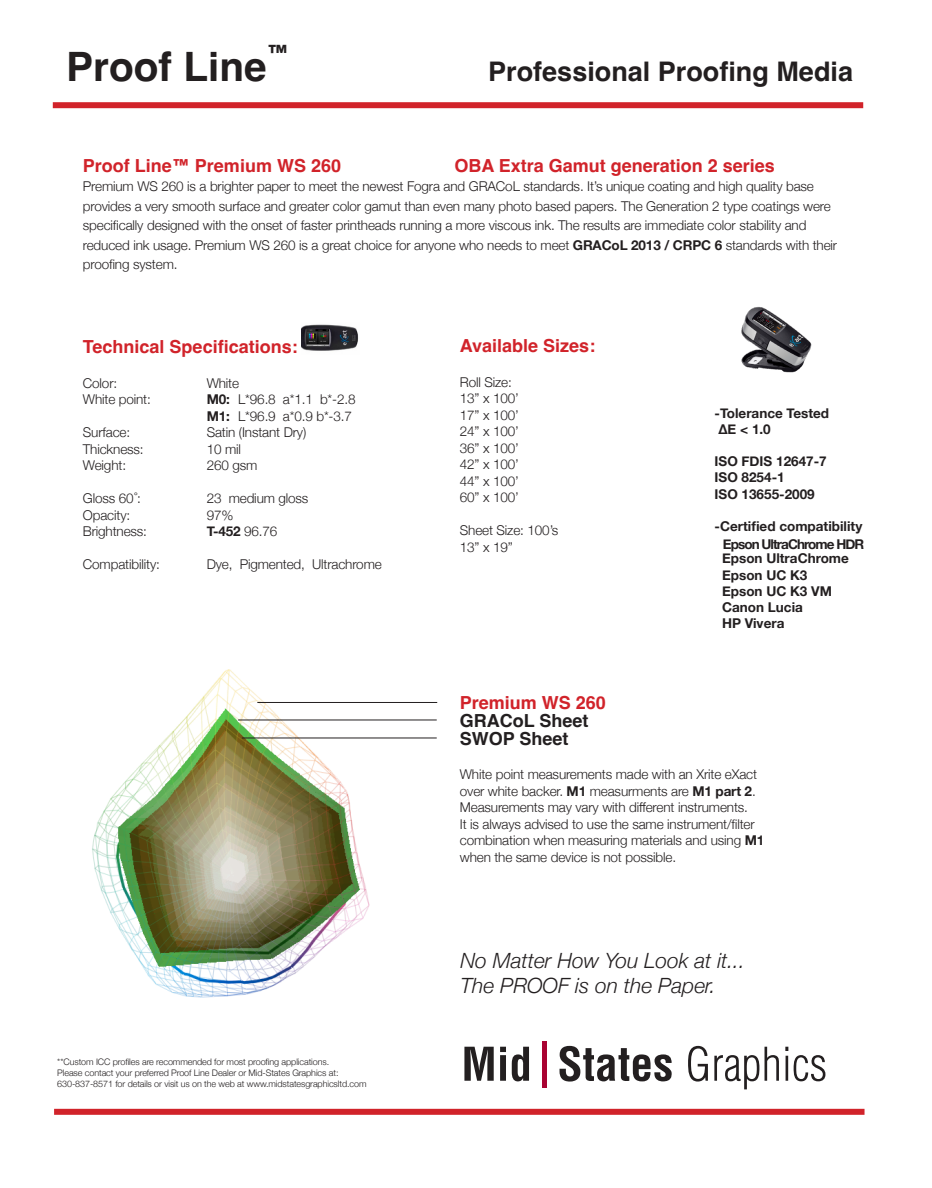
<style>
.page{position:relative;width:932px;height:1188px;background:#fff}
.page>*{position:absolute;margin:0;border:0;box-sizing:border-box;transform-origin:0 0}
.t1{font:700 40.5px "Helvetica";color:#231f20}
.t2{font:700 27px "Helvetica";color:#231f20}
.t3{font:700 22.5px "Helvetica";color:#231f20}
.t4{font:italic 300 21px "Helvetica Neue";color:#231f20}
.Sub_Title_1{font:700 18px "Helvetica";color:#d1232a}
.Sub_Title_1-2{font:700 18px "Helvetica";color:#231f20}
.Body_Text_1{font:300 13.5px/16.5px "Helvetica Neue";letter-spacing:-.01em;color:#231f20}
.Body_Text_1-2{font:700 13.5px "Helvetica Neue";color:#231f20}
.Body_Text_1-3{font:700 13.5px "Helvetica Neue";letter-spacing:-.07em;color:#231f20}
.Body_Text_1-4{font:300 9px "Helvetica Neue";letter-spacing:-.01em;color:#231f20}
.s1{font-weight:700}
.s2{font-weight:300}
</style>
<div class="page">
<img style="left:92px;top:669px;width:300px;height:329px">
<hr style="left:257px;top:702px;width:180px;height:1px;background:#231f20">
<hr style="left:238px;top:720px;width:199px;height:1px;background:#231f20">
<hr style="left:242px;top:738px;width:195px;height:1px;background:#231f20">
<div style="left:54px;top:1109px;width:810px;height:6px;background:#d1232a"></div>
<div style="left:53px;top:102px;width:810px;height:6px;background:#d1232a"></div>
<svg style="left:464px;top:1047px;width:29px;height:34px"></svg>
<svg style="left:500px;top:1047px;width:29px;height:34px"></svg>
<svg style="left:559px;top:1046px;width:113px;height:36px"></svg>
<svg style="left:688px;top:1046px;width:20px;height:36px"></svg>
<svg style="left:714px;top:1047px;width:65px;height:42px"></svg>
<svg style="left:785px;top:1047px;width:40px;height:34px"></svg>
<div style="left:542px;top:1041px;width:5px;height:47px;background:#a90332"></div>
<img style="left:741px;top:306px;width:71px;height:67px">
<img style="left:301px;top:324px;width:58px;height:27px">
<p class="t3" style="left:266px;top:39px;width:24px">™</p>
<p class="t1" style="left:66px;top:42px;width:202px">Proof Line</p>
<p class="t2" style="left:488px;top:55px;width:366px">Professional Proofing Media</p>
<p class="Sub_Title_1" style="left:83px;top:155px;width:260px">Proof Line™ Premium WS 260</p>
<p class="Sub_Title_1" style="left:454px;top:155px;width:322px">OBA Extra Gamut generation 2 series</p>
<p class="Body_Text_1" style="left:83px;top:176px;width:755px;line-height:19.5px">Premium WS 260 is a brighter paper to meet the newest Fogra and GRACoL standards. It’s unique coating and high quality base provides a very smooth surface and greater color gamut than even many photo based papers. The Generation 2 type coatings were specifically designed with the onset of faster printheads running a more viscous ink. The results are immediate color stability and reduced ink usage. Premium WS 260 is a great choice for anyone who needs to meet <span class="s1">GRACoL 2013 / CRPC 6</span> standards with their proofing system.</p>
<p class="Sub_Title_1" style="left:83px;top:336px;width:216px">Technical Specifications:</p>
<p class="Body_Text_1" style="left:83px;top:374px;width:36px">Color:</p>
<p class="Body_Text_1" style="left:207px;top:374px;width:34px">White</p>
<p class="Body_Text_1" style="left:83px;top:390px;width:70px">White point:</p>
<p class="Body_Text_1" style="left:207px;top:390px;width:150px"><span class="s1">M0:</span> L*96.8 a*1.1 b*-2.8</p>
<p class="Body_Text_1" style="left:207px;top:407px;width:147px"><span class="s1">M1:</span> L*96.9 a*0.9 b*-3.7</p>
<p class="Body_Text_1" style="left:83px;top:423px;width:49px">Surface:</p>
<p class="Body_Text_1" style="left:207px;top:423px;width:101px">Satin (Instant Dry)</p>
<p class="Body_Text_1" style="left:83px;top:440px;width:62px">Thickness:</p>
<p class="Body_Text_1" style="left:207px;top:440px;width:36px">10 mil</p>
<p class="Body_Text_1" style="left:83px;top:456px;width:45px">Weight:</p>
<p class="Body_Text_1" style="left:207px;top:456px;width:52px">260 gsm</p>
<p class="Body_Text_1" style="left:83px;top:489px;width:59px">Gloss 60 ̊:</p>
<p class="Body_Text_1" style="left:207px;top:489px;width:103px">23 medium gloss</p>
<p class="Body_Text_1" style="left:83px;top:506px;width:49px">Opacity:</p>
<p class="Body_Text_1" style="left:207px;top:506px;width:28px">97%</p>
<p class="Body_Text_1" style="left:83px;top:522px;width:66px">Brightness:</p>
<p class="Body_Text_1-2" style="left:207px;top:521px;width:72px">T-452 <span class="s2">96.76</span></p>
<p class="Body_Text_1" style="left:83px;top:555px;width:78px">Compatibility:</p>
<p class="Body_Text_1" style="left:207px;top:555px;width:177px">Dye, Pigmented, Ultrachrome</p>
<p class="Body_Text_1-4" style="left:57px;top:1054px;width:273px">**Custom ICC profiles are recommended for most proofing applications.</p>
<p class="Body_Text_1-4" style="left:57px;top:1065px;width:283px">Please contact your preferred Proof Line Dealer or Mid-States Graphics at:</p>
<p class="Body_Text_1-4" style="left:57px;top:1076px;width:311px">630-837-8571 for details or visit us on the web at www.midstatesgraphicsltd.com</p>
<p class="Sub_Title_1" style="left:460px;top:335px;width:137px">Available Sizes:</p>
<p class="Body_Text_1" style="left:460px;top:373px;width:54px">Roll Size:</p>
<p class="Body_Text_1" style="left:460px;top:389px;width:61px">13” x 100’</p>
<p class="Body_Text_1" style="left:460px;top:406px;width:61px">17” x 100’</p>
<p class="Body_Text_1" style="left:460px;top:422px;width:61px">24” x 100’</p>
<p class="Body_Text_1" style="left:460px;top:439px;width:61px">36” x 100’</p>
<p class="Body_Text_1" style="left:460px;top:455px;width:61px">42” x 100’</p>
<p class="Body_Text_1" style="left:460px;top:472px;width:61px">44” x 100’</p>
<p class="Body_Text_1" style="left:460px;top:488px;width:61px">60” x 100’</p>
<p class="Body_Text_1" style="left:460px;top:521px;width:100px">Sheet Size: 100’s</p>
<p class="Body_Text_1" style="left:460px;top:538px;width:54px">13” x 19”</p>
<p class="Body_Text_1-2" style="left:714px;top:402px;width:116px">-Tolerance Tested</p>
<p class="Body_Text_1-2" style="left:718px;top:418px;width:54px">∆E &lt; 1.0</p>
<p class="Body_Text_1-2" style="left:714px;top:451px;width:114px">ISO FDIS 12647-7</p>
<p class="Body_Text_1-2" style="left:714px;top:467px;width:72px">ISO 8254-1</p>
<p class="Body_Text_1-2" style="left:714px;top:483px;width:102px">ISO 13655-2009</p>
<p class="Body_Text_1-2" style="left:714px;top:515px;width:149px">-Certified compatibility</p>
<p class="Body_Text_1-3" style="left:723px;top:533px;width:143px">Epson UltraChrome HDR</p>
<p class="Body_Text_1-2" style="left:722px;top:548px;width:128px">Epson UltraChrome</p>
<p class="Body_Text_1-2" style="left:722px;top:564px;width:87px">Epson UC K3</p>
<p class="Body_Text_1-2" style="left:722px;top:580px;width:111px">Epson UC K3 VM</p>
<p class="Body_Text_1-2" style="left:722px;top:596px;width:82px">Canon Lucia</p>
<p class="Body_Text_1-2" style="left:722px;top:613px;width:64px">HP Vivera</p>
<p class="Sub_Title_1" style="left:460px;top:691px;width:148px">Premium WS 260</p>
<p class="Sub_Title_1-2" style="left:460px;top:709px;width:130px">GRACoL Sheet</p>
<p class="Sub_Title_1-2" style="left:460px;top:727px;width:110px">SWOP Sheet</p>
<p class="Body_Text_1" style="left:460px;top:765px;width:306px">White point measurements made with an Xrite eXact over white backer. <span class="s1">M1</span> measurments are <span class="s1">M1 part 2</span>.<br>Measurements may vary with different instruments.<br>It is always advised to use the same instrument/filter combination when measuring materials and using <span class="s1">M1 </span>when the same device is not possible.</p>
<p class="t4" style="left:460px;top:944px;width:286px">No Matter How You Look at it...</p>
<p class="t4" style="left:460px;top:969px;width:257px">The PROOF is on the Paper.</p>
</div>
